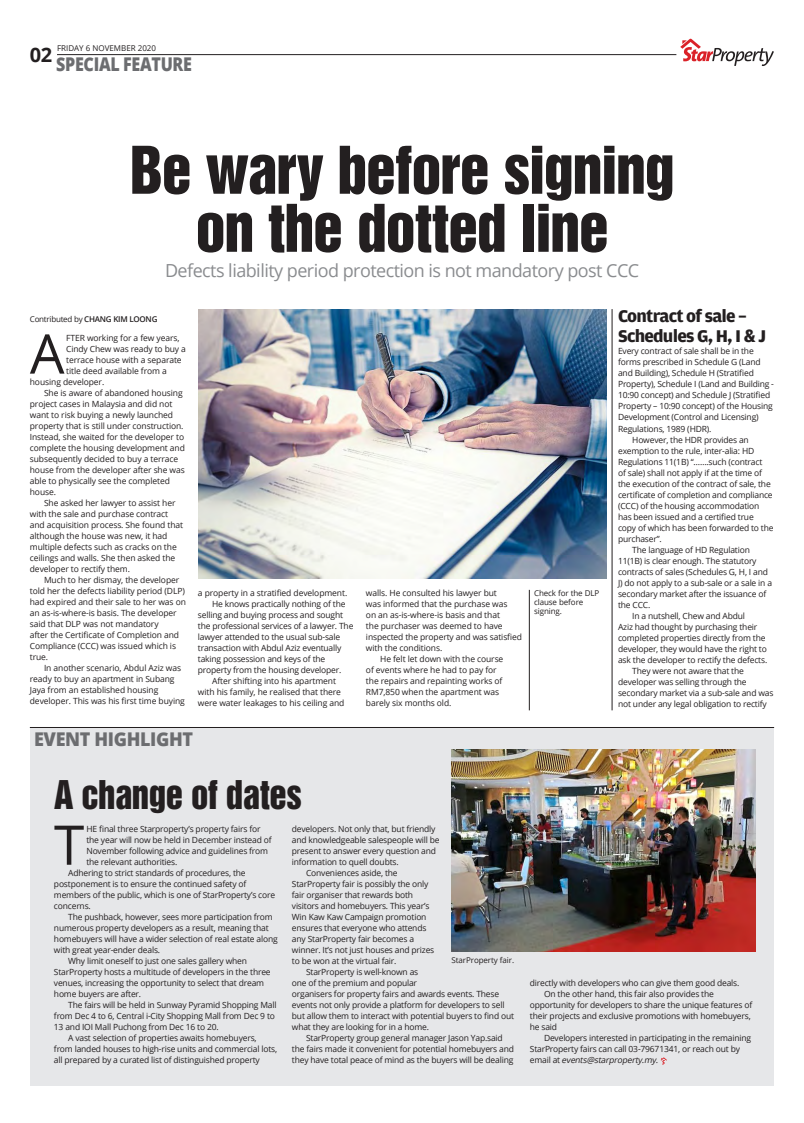
<style>
.page{position:relative;width:804px;height:1123px;background:#fff}
.page>*{position:absolute;margin:0;border:0;box-sizing:border-box;transform-origin:0 0}
.HD-62-HelveticaInser{font:60px "Helvetica Inserat";letter-spacing:-.02em;color:#231f20}
.BT-10_5-Left-AdobeGa{font:54.7px "Open Sans";color:#231f20}
.HD-62-HelveticaInser-2{font:36.2px "Helvetica Inserat";letter-spacing:-.015em;color:#231f20;scale:.96 1}
.t1{font:700 20px "Open Sans";color:#231f20}
.t2{font:800 18.9px "Open Sans";letter-spacing:-.02em;color:#6c6d70;scale:.85 1}
.t3{font:800 18.9px "Open Sans";letter-spacing:-.02em;color:#6c6d70;scale:.95 1}
.SF-OpenSansRegular20{font:18px "Open Sans";letter-spacing:-.03em;color:#8a8c8f}
.BT-10_5-Left-AdobeGa-2{font:700 18px/20px "Amplitude";letter-spacing:-.04em;color:#231f20;scale:1.05 1}
.BT-10_5-Left-AdobeGa-3{font:8.5px/11px "Open Sans";letter-spacing:-.02em;color:#231f20}
.t4{font:8px/9px "Open Sans";letter-spacing:-.01em;color:#231f20}
.t5{font:8px "Open Sans";letter-spacing:-.03em;color:#231f20}
.s1{font-weight:600}
.s2{font-style:italic}
</style>
<div class="page">
<hr style="left:57px;top:54px;width:619px;height:1px;background:#231f20">
<svg style="left:680px;top:39px;width:94px;height:27px"></svg>
<div style="left:30px;top:727px;width:744px;height:359px;background:#e6e7e9"></div>
<hr style="left:30px;top:727px;width:744px;height:1px;background:#231f20">
<img style="left:198px;top:309px;width:408px;height:269px">
<hr style="left:612px;top:309px;width:1px;height:401px;background:#231f20">
<hr style="left:529px;top:590px;width:1px;height:120px;background:#231f20">
<svg style="left:660px;top:1057px;width:7px;height:7px"></svg>
<img style="left:451px;top:749px;width:305px;height:202px">
<p class="t4" style="left:57px;top:43px;width:101px">FRIDAY 6 NOVEMBER 2020</p>
<p class="t1" style="left:30px;top:40px;width:24px">02</p>
<p class="t2" style="left:56px;top:50px;width:161px">SPECIAL FEATURE</p>
<p class="HD-62-HelveticaInser" style="left:130px;top:134px;width:546px">Be wary before signing</p>
<p class="HD-62-HelveticaInser" style="left:196px;top:192px;width:415px">on the dotted line</p>
<p class="SF-OpenSansRegular20" style="left:165px;top:258px;width:476px">Defects liability period protection is not mandatory post CCC</p>
<p class="BT-10_5-Left-AdobeGa-2" style="left:618px;top:306px;width:143px">Contract of sale –<br>Schedules G, H, I &amp; J</p>
<p class="BT-10_5-Left-AdobeGa-3" style="left:618px;top:346px;width:157px">Every contract of sale shall be in the forms prescribed in Schedule G (Land and Building), Schedule H (Stratified Property), Schedule I (Land and Building - 10:90 concept) and Schedule J (Stratified Property – 10:90 concept) of the Housing Development (Control and Licensing)<br>Regulations, 1989 (HDR).</p>
<p class="BT-10_5-Left-AdobeGa-3" style="left:618px;top:434px;width:157px;text-indent:14px">However, the HDR provides an exemption to the rule, inter-alia: HD Regulations 11(1B) “…….such (contract<br>of sale) shall not apply if at the time of the execution of the contract of sale, the certificate of completion and compliance (CCC) of the housing accommodation has been issued and a certified true copy of which has been forwarded to the purchaser”.</p>
<p class="BT-10_5-Left-AdobeGa-3" style="left:618px;top:544px;width:155px;text-indent:14px">The language of HD Regulation<br>11(1B) is clear enough. The statutory contracts of sales (Schedules G, H, I and<br>J) do not apply to a sub-sale or a sale in a secondary market after the issuance of the CCC.</p>
<p class="BT-10_5-Left-AdobeGa-3" style="left:618px;top:609px;width:151px;text-indent:14px">In a nutshell, Chew and Abdul<br>Aziz had thought by purchasing their completed properties directly from the developer, they would have the right to ask the developer to rectify the defects.</p>
<p class="BT-10_5-Left-AdobeGa-3" style="left:618px;top:664px;width:157px;text-indent:14px">They were not aware that the developer was selling through the secondary market via a sub-sale and was not under any legal obligation to rectify</p>
<p class="t5" style="left:30px;top:314px;width:129px">Contributed by <span class="s1">CHANG KIM LOONG</span></p>
<p class="BT-10_5-Left-AdobeGa" style="left:30px;top:316px;width:36px">A</p>
<p class="BT-10_5-Left-AdobeGa-3" style="left:66px;top:332px;width:115px">FTER working for a few years,</p>
<p class="BT-10_5-Left-AdobeGa-3" style="left:66px;top:343px;width:121px">Cindy Chew was ready to buy a</p>
<p class="BT-10_5-Left-AdobeGa-3" style="left:66px;top:354px;width:117px">terrace house with a separate</p>
<p class="BT-10_5-Left-AdobeGa-3" style="left:66px;top:365px;width:102px">title deed available from a</p>
<p class="BT-10_5-Left-AdobeGa-3" style="left:30px;top:376px;width:76px">housing developer.</p>
<p class="BT-10_5-Left-AdobeGa-3" style="left:30px;top:387px;width:157px;text-indent:14px">She is aware of abandoned housing project cases in Malaysia and did not want to risk buying a newly launched property that is still under construction.<br>Instead, she waited for the developer to complete the housing development and subsequently decided to buy a terrace house from the developer after she was able to physically see the completed house.</p>
<p class="BT-10_5-Left-AdobeGa-3" style="left:30px;top:497px;width:155px;text-indent:14px">She asked her lawyer to assist her with the sale and purchase contract and acquisition process. She found that although the house was new, it had multiple defects such as cracks on the ceilings and walls. She then asked the developer to rectify them.</p>
<p class="BT-10_5-Left-AdobeGa-3" style="left:30px;top:574px;width:158px;text-indent:14px">Much to her dismay, the developer told her the defects liability period (DLP) had expired and their sale to her was on an as-is-where-is basis. The developer said that DLP was not mandatory<br>after the Certificate of Completion and Compliance (CCC) was issued which is true.</p>
<p class="BT-10_5-Left-AdobeGa-3" style="left:30px;top:662px;width:157px;text-indent:14px">In another scenario, Abdul Aziz was ready to buy an apartment in Subang Jaya from an established housing developer. This was his first time buying</p>
<p class="BT-10_5-Left-AdobeGa-3" style="left:198px;top:587px;width:151px">a property in a stratified development.</p>
<p class="BT-10_5-Left-AdobeGa-3" style="left:198px;top:598px;width:157px;text-indent:14px">He knows practically nothing of the selling and buying process and sought the professional services of a lawyer. The lawyer attended to the usual sub-sale transaction with Abdul Aziz eventually taking possession and keys of the property from the housing developer.</p>
<p class="BT-10_5-Left-AdobeGa-3" style="left:198px;top:675px;width:148px;text-indent:14px">After shifting into his apartment with his family, he realised that there were water leakages to his ceiling and</p>
<p class="BT-10_5-Left-AdobeGa-3" style="left:366px;top:587px;width:158px">walls. He consulted his lawyer but<br>was informed that the purchase was<br>on an as-is-where-is basis and that<br>the purchaser was deemed to have inspected the property and was satisfied with the conditions.</p>
<p class="BT-10_5-Left-AdobeGa-3" style="left:366px;top:653px;width:139px;text-indent:14px">He felt let down with the course of events where he had to pay for the repairs and repainting works of<br>RM7,850 when the apartment was barely six months old.</p>
<p class="t4" style="left:534px;top:588px;width:67px">Check for the DLP clause before signing.</p>
<p class="t3" style="left:34px;top:725px;width:169px">EVENT HIGHLIGHT</p>
<p class="HD-62-HelveticaInser-2" style="left:54px;top:773px;width:260px">A change of dates</p>
<p class="BT-10_5-Left-AdobeGa" style="left:54px;top:807px;width:32px">T</p>
<p class="BT-10_5-Left-AdobeGa-3" style="left:86px;top:823px;width:187px">HE final three Starproperty’s property fairs for the year will now be held in December instead of November following advice and guidelines from the relevant authorities.</p>
<p class="BT-10_5-Left-AdobeGa-3" style="left:54px;top:867px;width:223px;text-indent:14px">Adhering to strict standards of procedures, the postponement is to ensure the continued safety of members of the public, which is one of StarProperty’s core concerns.</p>
<p class="BT-10_5-Left-AdobeGa-3" style="left:54px;top:911px;width:225px;text-indent:14px">The pushback, however, sees more participation from numerous property developers as a result, meaning that homebuyers will have a wider selection of real estate along with great year-ender deals.</p>
<p class="BT-10_5-Left-AdobeGa-3" style="left:54px;top:955px;width:218px;text-indent:14px">Why limit oneself to just one sales gallery when StarProperty hosts a multitude of developers in the three venues, increasing the opportunity to select that dream home buyers are after.</p>
<p class="BT-10_5-Left-AdobeGa-3" style="left:54px;top:999px;width:224px;text-indent:14px">The fairs will be held in Sunway Pyramid Shopping Mall from Dec 4 to 6, Central i-City Shopping Mall from Dec 9 to<br>13 and IOI Mall Puchong from Dec 16 to 20.</p>
<p class="BT-10_5-Left-AdobeGa-3" style="left:54px;top:1032px;width:225px;text-indent:14px">A vast selection of properties awaits homebuyers, from landed houses to high-rise units and commercial lots, all prepared by a curated list of distinguished property</p>
<p class="BT-10_5-Left-AdobeGa-3" style="left:292px;top:823px;width:149px">developers. Not only that, but friendly and knowledgeable salespeople will be present to answer every question and information to quell doubts.</p>
<p class="BT-10_5-Left-AdobeGa-3" style="left:292px;top:867px;width:144px;text-indent:14px">Conveniences aside, the StarProperty fair is possibly the only fair organiser that rewards both visitors and homebuyers. This year’s Win Kaw Kaw Campaign promotion ensures that everyone who attends any StarProperty fair becomes a winner. It’s not just houses and prizes to be won at the virtual fair.</p>
<p class="BT-10_5-Left-AdobeGa-3" style="left:292px;top:966px;width:224px;text-indent:14px">StarProperty is well-known as<br>one of the premium and popular<br>organisers for property fairs and awards events. These events not only provide a platform for developers to sell but allow them to interact with potential buyers to find out what they are looking for in a home.</p>
<p class="BT-10_5-Left-AdobeGa-3" style="left:292px;top:1032px;width:224px;text-align:center">StarProperty group general manager Jason Yap.said<br>the fairs made it convenient for potential homebuyers and they have total peace of mind as the buyers will be dealing</p>
<p class="t4" style="left:451px;top:954px;width:64px">StarProperty fair.</p>
<p class="BT-10_5-Left-AdobeGa-3" style="left:530px;top:977px;width:211px">directly with developers who can give them good deals.</p>
<p class="BT-10_5-Left-AdobeGa-3" style="left:530px;top:988px;width:224px;text-indent:14px">On the other hand, this fair also provides the opportunity for developers to share the unique features of their projects and exclusive promotions with homebuyers, he said</p>
<p class="BT-10_5-Left-AdobeGa-3" style="left:530px;top:1032px;width:223px;text-indent:14px">Developers interested in participating in the remaining<br>StarProperty fairs can call 03-79671341, or reach out by<br>e m a i l a t <span class="s2">events@starproperty.my.</span></p>
</div>
